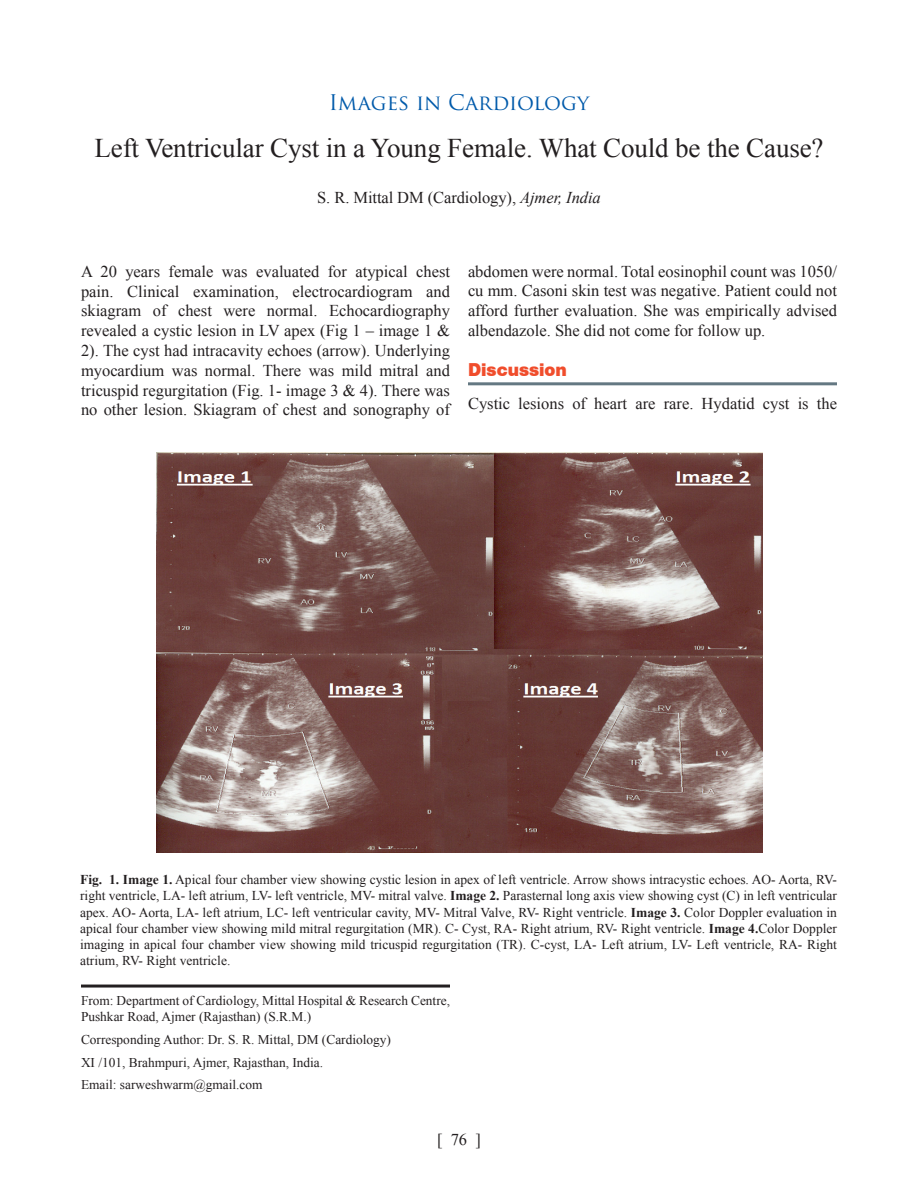
<style>
.page{position:relative;width:918px;height:1188px;background:#fff}
.page>*{position:absolute;margin:0;border:0;box-sizing:border-box;transform-origin:0 0}
.t1{font:27px "Times New Roman";letter-spacing:-.005em;color:#231f20}
.Article_Authors{font:21px "Trajan Pro";color:#015aaa}
.Article_Heading{font:16.5px/19.8px "Times New Roman";color:#231f20;text-align:justify}
.Para-heading1{font:16.5px "Swiss 721 BT Black No 2";color:#f04d2c}
.Article_Heading-2{font:13.5px/16.2px "Times New Roman";color:#231f20;text-align:justify}
.Author_Address{font:13.35px/16px "Times New Roman";color:#231f20}
.s1{font-style:italic}
.s2{font-weight:700}
</style>
<div class="page">
<hr style="left:468px;top:382px;width:369px;height:3px;background:#647882">
<img style="left:157px;top:453px;width:605px;height:399px">
<hr style="left:81px;top:985px;width:369px;height:3px;background:#231f20">
<p class="Article_Authors" style="left:329px;top:89px;width:262px">Images in Cardiology</p>
<p class="t1" style="left:95px;top:130px;width:731px">Left Ventricular Cyst in a Young Female. What Could be the Cause?</p>
<p class="Article_Heading" style="left:317px;top:188px;width:285px">S. R. Mittal DM (Cardiology), <span class="s1">Ajmer, India</span></p>
<p class="Article_Heading" style="left:81px;top:261px;width:371px">A 20 years female was evaluated for atypical chest pain. Clinical examination, electrocardiogram and skiagram of chest were normal. Echocardiography revealed a cystic lesion in LV apex (Fig 1 – image 1 &amp; 2). The cyst had intracavity echoes (arrow). Underlying myocardium was normal. There was mild mitral and tricuspid regurgitation (Fig. 1- image 3 &amp; 4). There was no other lesion. Skiagram of chest and sonography of</p>
<p class="Article_Heading" style="left:468px;top:261px;width:371px">abdomen were normal. Total eosinophil count was 1050/ cu mm. Casoni skin test was negative. Patient could not afford further evaluation. She was empirically advised albendazole. She did not come for follow up.</p>
<p class="Para-heading1" style="left:468px;top:358px;width:100px">Discussion</p>
<p class="Article_Heading" style="left:468px;top:393px;width:371px">Cystic lesions of heart are rare. Hydatid cyst is the</p>
<p class="Article_Heading-2" style="left:80px;top:871px;width:758px"><span class="s2">Fig. 1. Image 1.</span> Apical four chamber view showing cystic lesion in apex of left ventricle. Arrow shows intracystic echoes. AO- Aorta, RV&shy;right ventricle, LA- left atrium, LV- left ventricle, MV- mitral valve. <span class="s2">Image 2.</span> Parasternal long axis view showing cyst (C) in left ventricular apex. AO- Aorta, LA- left atrium, LC- left ventricular cavity, MV- Mitral Valve, RV- Right ventricle. <span class="s2">Image 3.</span> Color Doppler evaluation in apical four chamber view showing mild mitral regurgitation (MR). C- Cyst, RA- Right atrium, RV- Right ventricle. <span class="s2">Image 4.</span>Color Doppler imaging in apical four chamber view showing mild tricuspid regurgitation (TR). C-cyst, LA- Left atrium, LV- Left ventricle, RA- Right atrium, RV- Right ventricle.</p>
<p class="Author_Address" style="left:81px;top:992px;width:371px">From: Department of Cardiology, Mittal Hospital &amp; Research Centre,<br>Pushkar Road, Ajmer (Rajasthan) (S.R.M.)</p>
<p class="Author_Address" style="left:81px;top:1031px;width:312px">Corresponding Author: Dr. S. R. Mittal, DM (Cardiology)</p>
<p class="Author_Address" style="left:81px;top:1054px;width:244px">XI /101, Brahmpuri, Ajmer, Rajasthan, India.</p>
<p class="Author_Address" style="left:81px;top:1077px;width:183px">Email: sarweshwarm@gmail.com</p>
<p class="Article_Heading" style="left:437px;top:1130px;width:45px">[ 76 ]</p>
</div>
